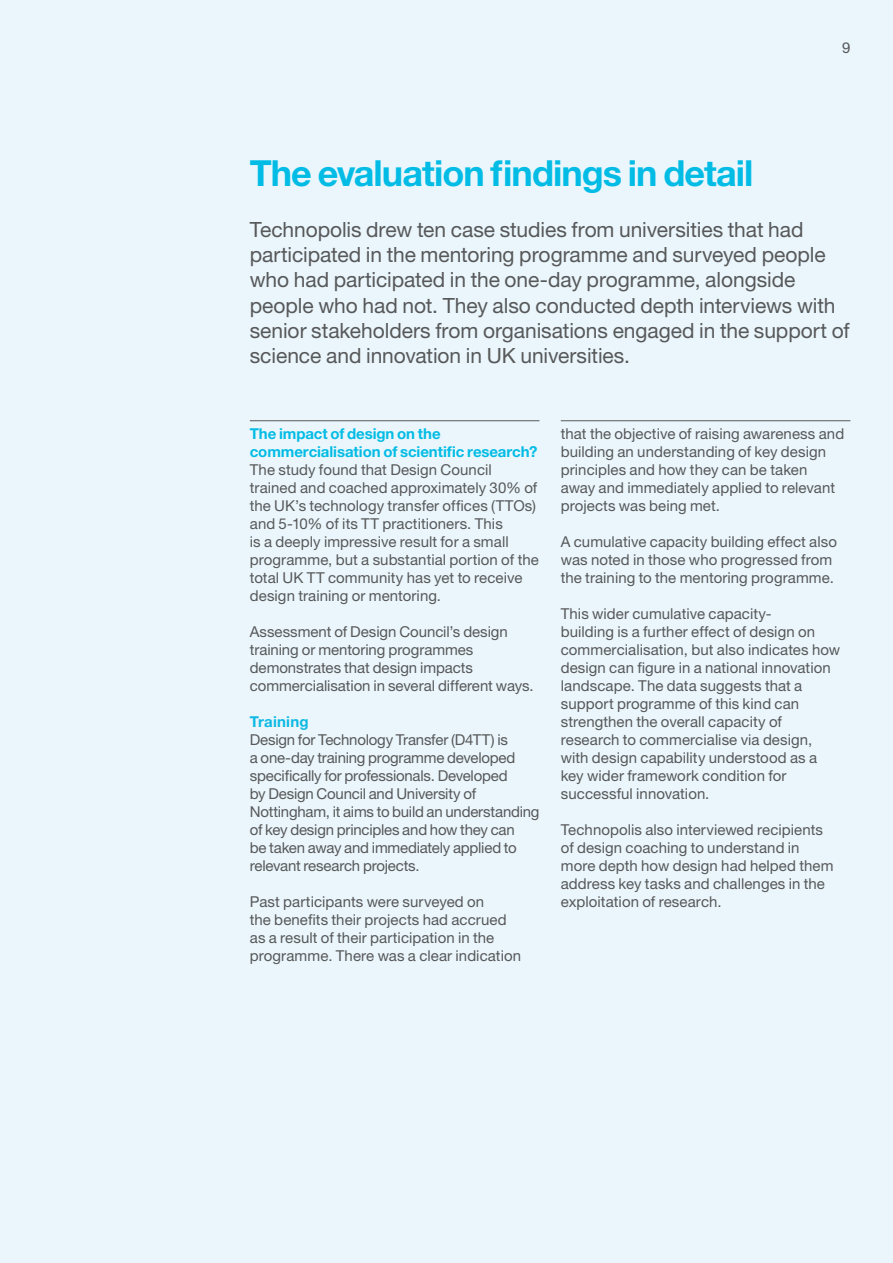
<style>
.page{position:relative;width:893px;height:1263px;background:#eaf6fb}
.page>*{position:absolute;margin:0;border:0;box-sizing:border-box;transform-origin:0 0}
.t1{font:700 36px "Helvetica Neue LT Pro";letter-spacing:-.025em;color:#02bce5}
.t2{font:21px/25.2px "Helvetica Neue LT Pro";letter-spacing:-.005em;color:#57585a}
.t3{font:15px/18px "Helvetica Neue LT Pro";letter-spacing:.005em;color:#57585a}
.t4{font:15px/18px "Helvetica Neue LT Pro";letter-spacing:-.015em;color:#57585a}
.t5{font:700 15px/18px "Helvetica Neue LT Pro";letter-spacing:-.005em;color:#02bce5}
.t6{font:700 15px "Helvetica Neue LT Pro";letter-spacing:.015em;color:#0db9e3}
</style>
<div class="page">
<hr style="left:250px;top:420px;width:289px;height:1px;background:#57585a">
<hr style="left:561px;top:420px;width:289px;height:1px;background:#57585a">
<h1 class="t1" style="left:250px;top:151px;width:505px">The evaluation findings in detail</h1>
<p class="t3" style="left:842px;top:38px;width:10px">9</p>
<p class="t2" style="left:250px;top:217px;width:601px">Technopolis drew ten case studies from universities that had participated in the mentoring programme and surveyed people who had participated in the one-day programme, alongside people who had not. They also conducted depth interviews with senior stakeholders from organisations engaged in the support of science and innovation in UK universities.</p>
<p class="t5" style="left:250px;top:424px;width:289px">The impact of design on the commercialisation of scientific research?</p>
<p class="t3" style="left:250px;top:460px;width:290px">The study found that Design Council trained and coached approximately 30% of the UK’s technology transfer offices (TTOs) and 5-10% of its TT practitioners. This<br>is a deeply impressive result for a small programme, but a substantial portion of the total UK TT community has yet to receive design training or mentoring.</p>
<p class="t3" style="left:250px;top:622px;width:285px">Assessment of Design Council’s design training or mentoring programmes demonstrates that design impacts commercialisation in several different ways.</p>
<p class="t6" style="left:250px;top:712px;width:60px">Training</p>
<p class="t4" style="left:250px;top:730px;width:291px">Design for Technology Transfer (D4TT) is<br>a one-day training programme developed specifically for professionals. Developed<br>by Design Council and University of Nottingham, it aims to build an understanding of key design principles and how they can<br>be taken away and immediately applied to relevant research projects.</p>
<p class="t3" style="left:250px;top:892px;width:273px">Past participants were surveyed on<br>the benefits their projects had accrued as a result of their participation in the programme. There was a clear indication</p>
<p class="t3" style="left:561px;top:424px;width:285px">that the objective of raising awareness and building an understanding of key design principles and how they can be taken away and immediately applied to relevant projects was being met.</p>
<p class="t3" style="left:561px;top:532px;width:278px">A cumulative capacity building effect also was noted in those who progressed from the training to the mentoring programme.</p>
<p class="t3" style="left:561px;top:604px;width:281px">This wider cumulative capacity-<br>building is a further effect of design on commercialisation, but also indicates how design can figure in a national innovation landscape. The data suggests that a support programme of this kind can strengthen the overall capacity of research to commercialise via design, with design capability understood as a key wider framework condition for successful innovation.</p>
<p class="t3" style="left:561px;top:820px;width:274px">Technopolis also interviewed recipients of design coaching to understand in more depth how design had helped them address key tasks and challenges in the exploitation of research.</p>
</div>
